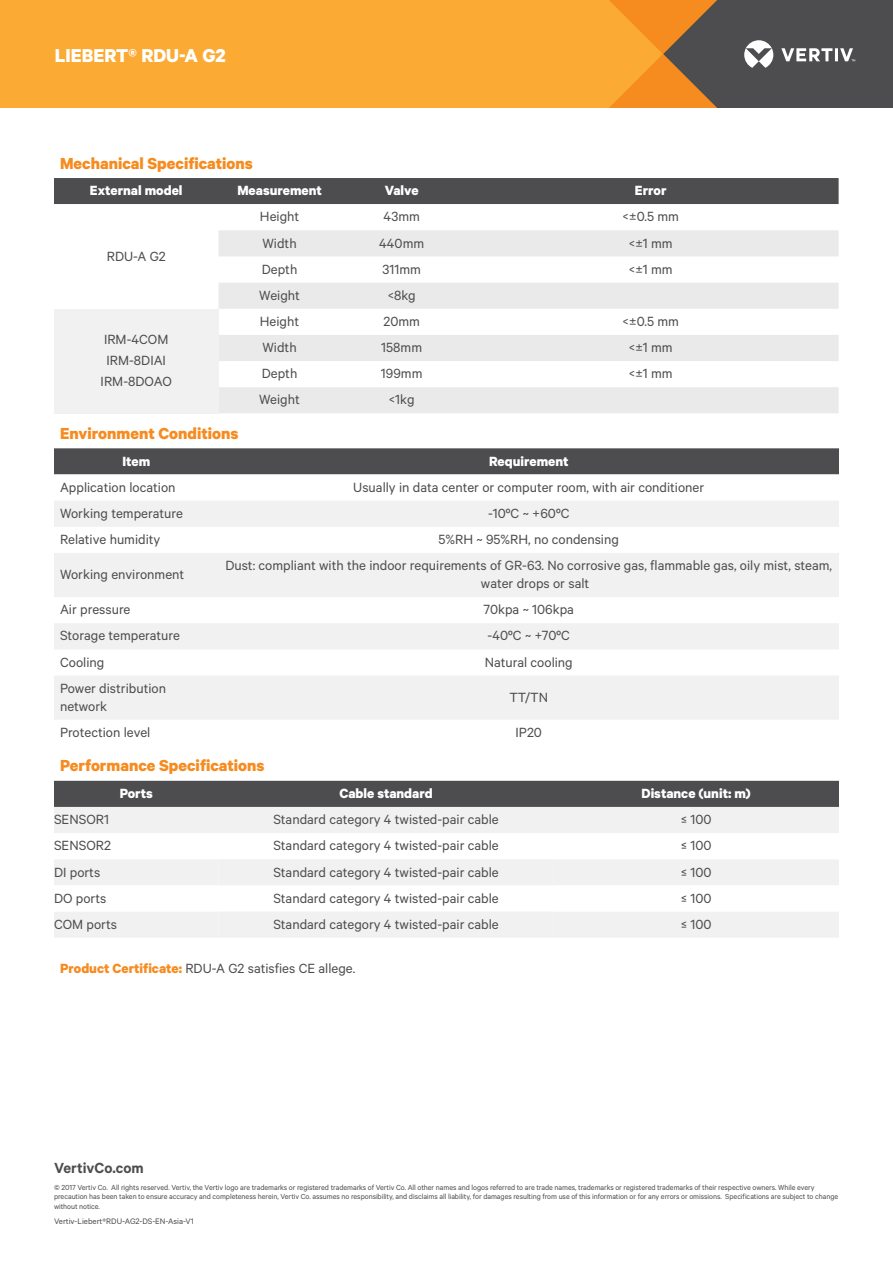
<style>
.page{position:relative;width:893px;height:1263px;background:#fff}
.page>*{position:absolute;margin:0;border:0;box-sizing:border-box;transform-origin:0 0}
.t1{font:700 21px "Calibre";color:#fff}
.t2{font:700 18px "Calibre";color:#f68b1f}
.t3{font:600 16.5px "Calibre";color:#4d4d4f}
.t4{font:15px/21px "Calibre";color:#4d4d4f}
.t5{font:700 15px "Calibre";color:#fff}
.t6{font:9px "Calibre";color:#4d4d4f}
.t7{font:8.25px/9.8px "Calibre";letter-spacing:-.01em;color:#4d4d4f}
.s1{font-weight:700;color:#f68b1f}
</style>
<div class="page">
<div style="left:0;top:0;width:609px;height:108px;background:#fbaa34"></div>
<svg style="left:609px;top:0;width:284px;height:108px;background:#836748"></svg>
<div style="left:54px;top:178px;width:785px;height:26px;background:#4d4d4f"></div>
<svg style="left:219px;top:230px;width:620px;height:183px;fill:#eaeaeb"></svg>
<div style="left:54px;top:309px;width:165px;height:104px;background:#f1f1f2"></div>
<div style="left:54px;top:448px;width:785px;height:26px;background:#4d4d4f"></div>
<svg style="left:54px;top:501px;width:785px;height:218px;fill:#f1f1f2"></svg>
<div style="left:54px;top:781px;width:785px;height:26px;background:#4d4d4f"></div>
<div style="left:54px;top:807px;width:785px;height:130px;background:#f1f1f2"></div>
<svg style="left:54px;top:833px;width:785px;height:78px"></svg>
<svg style="left:219px;top:859px;width:335px;height:78px"></svg>
<h1 class="t1" style="left:55px;top:43px;width:172px">Liebert® RDU-A G2</h1>
<p class="t2" style="left:60px;top:152px;width:194px">Mechanical Specifications</p>
<p class="t5" style="left:90px;top:181px;width:94px">External model</p>
<p class="t5" style="left:237px;top:181px;width:86px">Measurement</p>
<p class="t5" style="left:385px;top:181px;width:35px">Valve</p>
<p class="t5" style="left:635px;top:181px;width:33px">Error</p>
<p class="t4" style="left:107px;top:245px;width:61px">RDU-A G2</p>
<p class="t4" style="left:101px;top:328px;width:73px;text-align:center">IRM-4COM<br>IRM-8DIAI<br>IRM-8DOAO</p>
<p class="t4" style="left:260px;top:206px;width:41px">Height</p>
<p class="t4" style="left:384px;top:206px;width:38px">43mm</p>
<p class="t4" style="left:622px;top:206px;width:58px">&lt;±0.5 mm</p>
<p class="t4" style="left:262px;top:232px;width:36px">Width</p>
<p class="t4" style="left:379px;top:232px;width:46px">440mm</p>
<p class="t4" style="left:629px;top:232px;width:45px">&lt;±1 mm</p>
<p class="t4" style="left:262px;top:258px;width:37px">Depth</p>
<p class="t4" style="left:383px;top:258px;width:40px">311mm</p>
<p class="t4" style="left:629px;top:258px;width:45px">&lt;±1 mm</p>
<p class="t4" style="left:259px;top:284px;width:42px">Weight</p>
<p class="t4" style="left:388px;top:284px;width:30px">&lt;8kg</p>
<p class="t4" style="left:260px;top:310px;width:41px">Height</p>
<p class="t4" style="left:383px;top:310px;width:38px">20mm</p>
<p class="t4" style="left:622px;top:310px;width:58px">&lt;±0.5 mm</p>
<p class="t4" style="left:262px;top:336px;width:36px">Width</p>
<p class="t4" style="left:381px;top:336px;width:42px">158mm</p>
<p class="t4" style="left:629px;top:336px;width:45px">&lt;±1 mm</p>
<p class="t4" style="left:262px;top:363px;width:37px">Depth</p>
<p class="t4" style="left:381px;top:363px;width:43px">199mm</p>
<p class="t4" style="left:629px;top:363px;width:45px">&lt;±1 mm</p>
<p class="t4" style="left:259px;top:389px;width:42px">Weight</p>
<p class="t4" style="left:389px;top:389px;width:27px">&lt;1kg</p>
<p class="t2" style="left:60px;top:422px;width:180px">Environment Conditions</p>
<p class="t5" style="left:122px;top:452px;width:29px">Item</p>
<p class="t5" style="left:489px;top:452px;width:81px">Requirement</p>
<p class="t4" style="left:60px;top:476px;width:117px">Application location</p>
<p class="t4" style="left:353px;top:476px;width:352px">Usually in data center or computer room, with air conditioner</p>
<p class="t4" style="left:60px;top:502px;width:124px">Working temperature</p>
<p class="t4" style="left:488px;top:502px;width:83px">-10ºC ~ +60ºC</p>
<p class="t4" style="left:60px;top:528px;width:102px">Relative humidity</p>
<p class="t4" style="left:439px;top:528px;width:182px">5%RH ~ 95%RH, no condensing</p>
<p class="t4" style="left:60px;top:563px;width:126px">Working environment</p>
<p class="t4" style="left:481px;top:556px;width:353px;line-height:18px;text-indent:-256px">Dust: compliant with the indoor requirements of GR-63. No corrosive gas, flammable gas, oily mist, steam, water drops or salt</p>
<p class="t4" style="left:60px;top:599px;width:72px">Air pressure</p>
<p class="t4" style="left:484px;top:599px;width:92px">70kpa ~ 106kpa</p>
<p class="t4" style="left:60px;top:625px;width:122px">Storage temperature</p>
<p class="t4" style="left:488px;top:625px;width:84px">-40ºC ~ +70ºC</p>
<p class="t4" style="left:60px;top:651px;width:46px">Cooling</p>
<p class="t4" style="left:485px;top:651px;width:90px">Natural cooling</p>
<p class="t4" style="left:60px;top:678px;width:108px;line-height:18px">Power distribution network</p>
<p class="t4" style="left:509px;top:686px;width:40px">TT/TN</p>
<p class="t4" style="left:60px;top:721px;width:92px">Protection level</p>
<p class="t4" style="left:516px;top:721px;width:28px">IP20</p>
<p class="t2" style="left:60px;top:755px;width:206px">Performance Specifications</p>
<p class="t5" style="left:120px;top:784px;width:35px">Ports</p>
<p class="t5" style="left:339px;top:784px;width:95px">Cable standard</p>
<p class="t5" style="left:641px;top:784px;width:111px">Distance (unit: m)</p>
<p class="t4" style="left:54px;top:808px;width:56px">SENSOR1</p>
<p class="t4" style="left:273px;top:808px;width:227px">Standard category 4 twisted-pair cable</p>
<p class="t4" style="left:681px;top:808px;width:32px">≤ 100</p>
<p class="t4" style="left:54px;top:835px;width:58px">SENSOR2</p>
<p class="t4" style="left:273px;top:835px;width:227px">Standard category 4 twisted-pair cable</p>
<p class="t4" style="left:681px;top:835px;width:32px">≤ 100</p>
<p class="t4" style="left:54px;top:861px;width:48px">DI ports</p>
<p class="t4" style="left:273px;top:861px;width:227px">Standard category 4 twisted-pair cable</p>
<p class="t4" style="left:681px;top:861px;width:32px">≤ 100</p>
<p class="t4" style="left:54px;top:887px;width:54px">DO ports</p>
<p class="t4" style="left:273px;top:887px;width:227px">Standard category 4 twisted-pair cable</p>
<p class="t4" style="left:681px;top:887px;width:32px">≤ 100</p>
<p class="t4" style="left:54px;top:913px;width:65px">COM ports</p>
<p class="t4" style="left:273px;top:913px;width:227px">Standard category 4 twisted-pair cable</p>
<p class="t4" style="left:681px;top:913px;width:32px">≤ 100</p>
<p class="t4" style="left:60px;top:957px;width:297px"><span class="s1">Product Certificate:</span> RDU-A G2 satisfies CE allege.</p>
<p class="t3" style="left:54px;top:1158px;width:91px">VertivCo.com</p>
<p class="t7" style="left:54px;top:1182px;width:786px">© 2017 Vertiv Co. All rights reserved. Vertiv, the Vertiv logo are trademarks or registered trademarks of Vertiv Co. All other names and logos referred to are trade names, trademarks or registered trademarks of their respective owners. While every precaution has been taken to ensure accuracy and completeness herein, Vertiv Co. assumes no responsibility, and disclaims all liability, for damages resulting from use of this information or for any errors or omissions. Specifications are subject to change without notice.</p>
<p class="t6" style="left:54px;top:1216px;width:141px">Vertiv-Liebert®RDU-AG2-DS-EN-Asia-V1</p>
</div>
